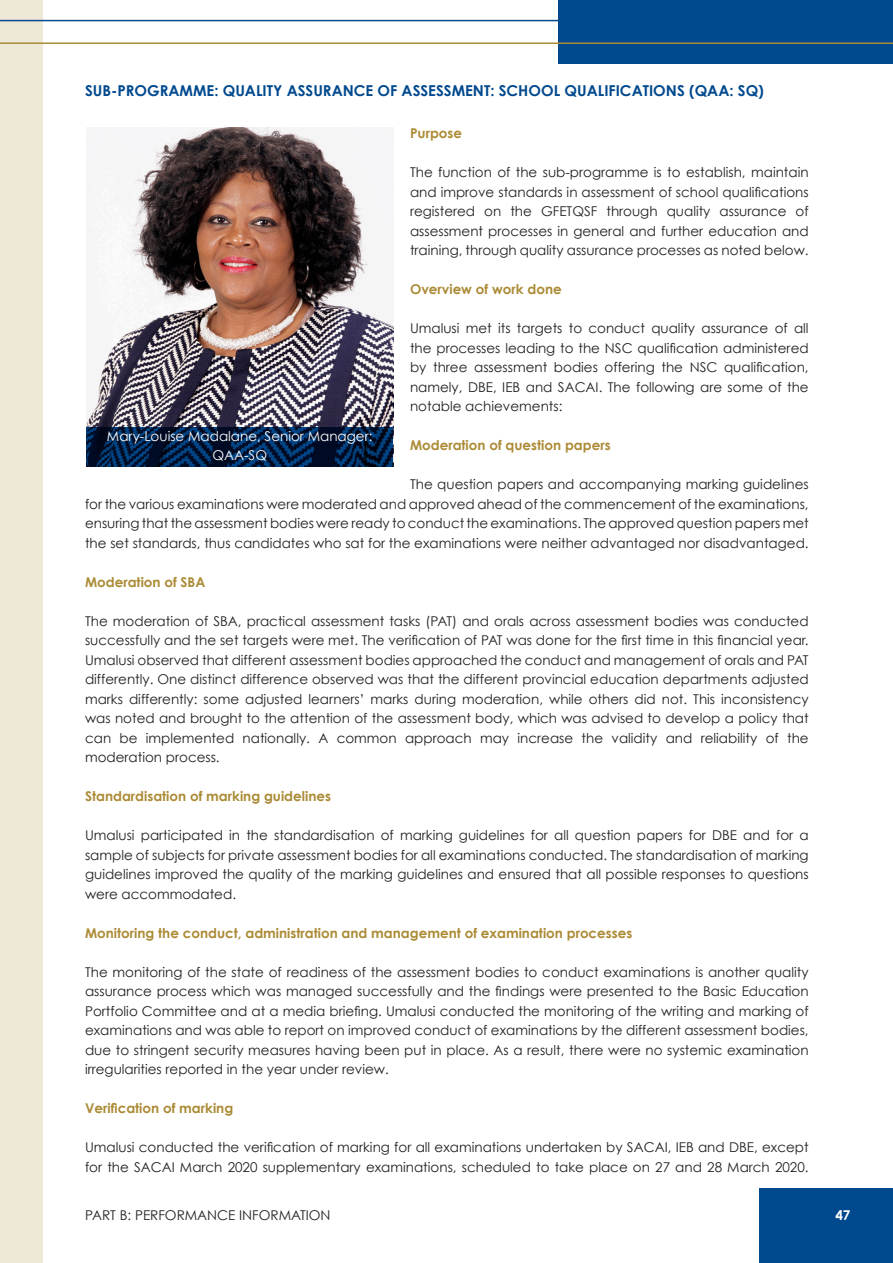
<style>
.page{position:relative;width:893px;height:1263px;background:#fff}
.page>*{position:absolute;margin:0;border:0;box-sizing:border-box;transform-origin:0 0}
.t1{font:700 15px "Century Gothic";color:#01498e}
.t2{font:13.5px/19.5px "Century Gothic";color:#231f20;text-align:justify}
.t3{font:700 13.5px "Century Gothic";color:#ab8b36}
.t4{font:13.5px/19.5px "Century Gothic";color:#fff;text-align:center}
.t5{font:700 13.5px "Century Gothic";color:#fff}
</style>
<div class="page">
<div style="left:759px;top:1188px;width:134px;height:75px;background:#01498e"></div>
<div style="left:0;top:0;width:43px;height:1263px;background:#eee8d7"></div>
<div style="left:558px;top:0;width:335px;height:64px;background:#01498e"></div>
<hr style="left:0;top:42px;width:893px;height:2px;background:#ab8b36">
<hr style="left:0;top:20px;width:893px;height:1px;background:#01498e">
<img style="left:86px;top:128px;width:307px;height:299px">
<svg style="left:86px;top:427px;width:307px;height:39px;background:#002047"></svg>
<p class="t1" style="left:85px;top:81px;width:680px">SUB-PROGRAMME: QUALITY ASSURANCE OF ASSESSMENT: SCHOOL QUALIFICATIONS (QAA: SQ)</p>
<p class="t3" style="left:410px;top:125px;width:54px">Purpose</p>
<p class="t2" style="left:410px;top:162px;width:400px">The function of the sub-programme is to establish, maintain and improve standards in assessment of school qualifications registered on the GFETQSF through quality assurance of assessment processes in general and further education and training, through quality assurance processes as noted below.</p>
<p class="t3" style="left:410px;top:281px;width:153px">Overview of work done</p>
<p class="t2" style="left:410px;top:318px;width:400px">Umalusi met its targets to conduct quality assurance of all the processes leading to the NSC qualification administered by three assessment bodies offering the NSC qualification, namely, DBE, IEB and SACAI. The following are some of the notable achievements:</p>
<p class="t3" style="left:410px;top:437px;width:202px">Moderation of question papers</p>
<p class="t2" style="left:85px;top:474px;width:725px;text-indent:325px">The question papers and accompanying marking guidelines for the various examinations were moderated and approved ahead of the commencement of the examinations, ensuring that the assessment bodies were ready to conduct the examinations. The approved question papers met the set standards, thus candidates who sat for the examinations were neither advantaged nor disadvantaged.</p>
<p class="t3" style="left:85px;top:573px;width:122px">Moderation of SBA</p>
<p class="t2" style="left:85px;top:611px;width:725px">The moderation of SBA, practical assessment tasks (PAT) and orals across assessment bodies was conducted successfully and the set targets were met. The verification of PAT was done for the first time in this fi nancial year.<br>Umalusi observed that different assessment bodies approached the conduct and management of orals and PAT differently. One distinct difference observed was that the different provincial education departments adjusted marks differently: some adjusted learners’ marks during moderation, while others did not. This inconsistency was noted and brought to the attention of the assessment body, which was advised to develop a policy that can be implemented nationally. A common approach may increase the validity and reliability of the moderation process.</p>
<p class="t3" style="left:85px;top:788px;width:247px">Standardisation of marking guidelines</p>
<p class="t2" style="left:85px;top:825px;width:725px">Umalusi participated in the standardisation of marking guidelines for all question papers for DBE and for a sample of subjects for private assessment bodies for all examinations conducted. The standardisation of marking guidelines improved the quality of the marking guidelines and ensured that all possible responses to questions were accommodated.</p>
<p class="t3" style="left:85px;top:924px;width:549px">Monitoring the conduct, administration and management of examination processes</p>
<p class="t2" style="left:85px;top:962px;width:725px">The monitoring of the state of readiness of the assessment bodies to conduct examinations is another quality assurance process which was managed successfully and the fi ndings were presented to the Basic Education Portfolio Committee and at a media briefi ng. Umalusi conducted the monitoring of the writing and marking of examinations and was able to report on improved conduct of examinations by the different assessment bodies, due to stringent security measures having been put in place. As a result, there were no systemic examination irregularities reported in the year under review.</p>
<p class="t3" style="left:85px;top:1100px;width:150px">Verification of marking</p>
<p class="t2" style="left:85px;top:1137px;width:725px">Umalusi conducted the verification of marking for all examinations undertaken by SACAI, IEB and DBE, except for the SACAI March 2020 supplementary examinations, scheduled to take place on 27 and 28 March 2020.</p>
<p class="t4" style="left:107px;top:426px;width:267px">Mary-Louise Madalane, Senior Manager:<br>QAA-SQ</p>
<p class="t2" style="left:85px;top:1205px;width:247px">PART B: PERFORMANCE INFORMATION</p>
<p class="t5" style="left:835px;top:1206px;width:17px">47</p>
</div>
